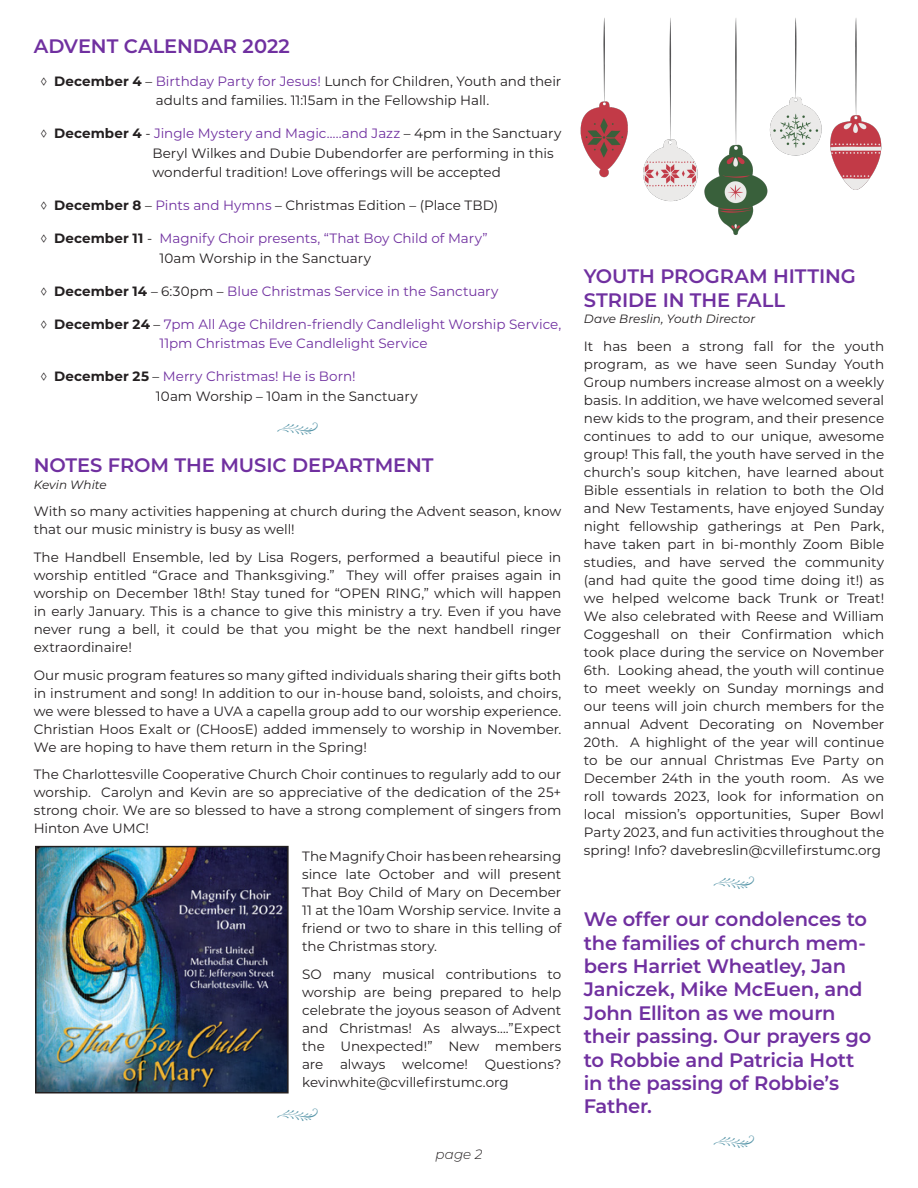
<style>
.page{position:relative;width:918px;height:1188px;background:#fff}
.page>*{position:absolute;margin:0;border:0;box-sizing:border-box;transform-origin:0 0}
.t1{font:600 19.5px/23.4px "Montserrat";letter-spacing:-.01em;color:#7030a0}
.t2{font:13.5px/18px "Montserrat";color:#231f20;text-align:justify}
.t3{font:13.5px/19.5px "Montserrat";color:#7030a0;text-align:center}
.t4{font:italic 300 13.5px "Montserrat";color:#231f20}
.Photo_Credit{font:italic 12px "Montserrat";color:#231f20}
.s1{font-weight:700}
.s2{color:#7030a0}
.s3{color:#231f20}
.s4{font-weight:700;color:#231f20}
</style>
<div class="page">
<img style="left:38px;top:849px;width:248px;height:242px">
<div style="left:35px;top:846px;width:254px;height:248px;border:2px solid #231f20"></div>
<img style="left:580px;top:18px;width:302px;height:217px">
<h2 class="t1" style="left:34px;top:33px;width:258px">ADVENT CALENDAR 2022</h2>
<p class="t2" style="left:156px;top:71px;width:407px;line-height:19.5px;text-indent:-115px">◊ <span class="s1">December 4</span> – <span class="s2">Birthday Party for Jesus!</span> Lunch for Children, Youth and their adults and families. 11:15am in the Fellowship Hall.</p>
<p class="t2" style="left:152px;top:123px;width:411px;line-height:19.5px;text-align:left;text-indent:-112px">◊ <span class="s1">December 4</span> - <span class="s2">Jingle Mystery and Magic…..and Jazz</span> – 4pm in the Sanctuary<br>Beryl Wilkes and Dubie Dubendorfer are performing in this wonderful tradition! Love offerings will be accepted</p>
<p class="t2" style="left:40px;top:196px;width:459px">◊ <span class="s1">December 8</span> – <span class="s2">Pints and Hymns</span> – Christmas Edition – (Place TBD)</p>
<p class="t3" style="left:40px;top:228px;width:449px"><span class="s3">◊</span> <span class="s4">December 11</span> <span class="s3">-</span> Magnify Choir presents, “That Boy Child of Mary”<br><span class="s3">10am Worship in the Sanctuary</span></p>
<p class="t3" style="left:40px;top:281px;width:460px"><span class="s3">◊</span> <span class="s4">December 14</span> <span class="s3">– 6:30pm –</span> Blue Christmas Service in the Sanctuary</p>
<p class="t3" style="left:159px;top:314px;width:403px;text-align:left;text-indent:-119px"><span class="s3">◊</span> <span class="s4">December 24</span> <span class="s3">–</span> 7pm All Age Children-friendly Candlelight Worship Service,<br>11pm Christmas Eve Candlelight Service</p>
<p class="t2" style="left:156px;top:366px;width:263px;line-height:19.5px;text-indent:-115px">◊ <span class="s1">December 25</span> – <span class="s2">Merry Christmas! He is Born!<br></span>10am Worship – 10am in the Sanctuary</p>
<h2 class="t1" style="left:34px;top:453px;width:401px">NOTES FROM THE MUSIC DEPARTMENT</h2>
<p class="Photo_Credit" style="left:34px;top:476px;width:75px">Kevin White</p>
<p class="t2" style="left:34px;top:502px;width:529px">With so many activities happening at church during the Advent season, know that our music ministry is busy as well!</p>
<p class="t2" style="left:34px;top:548px;width:529px">The Handbell Ensemble, led by Lisa Rogers, performed a beautiful piece in worship entitled “Grace and Thanksgiving.” They will offer praises again in worship on December 18th! Stay tuned for “OPEN RING,” which will happen in early January. This is a chance to give this ministry a try. Even if you have never rung a bell, it could be that you might be the next handbell ringer extraordinaire!</p>
<p class="t2" style="left:34px;top:665px;width:529px">Our music program features so many gifted individuals sharing their gifts both in instrument and song! In addition to our in-house band, soloists, and choirs, we were blessed to have a UVA a capella group add to our worship experience.<br>Christian Hoos Exalt or (CHoosE) added immensely to worship in November.<br>We are hoping to have them return in the Spring!</p>
<p class="t2" style="left:34px;top:765px;width:529px">The Charlottesville Cooperative Church Choir continues to regularly add to our worship. Carolyn and Kevin are so appreciative of the dedication of the 25+ strong choir. We are so blessed to have a strong complement of singers from Hinton Ave UMC!</p>
<p class="t2" style="left:302px;top:847px;width:261px">The Magnify Choir has been rehearsing since late October and will present That Boy Child of Mary on December 11 at the 10am Worship service. Invite a friend or two to share in this telling of the Christmas story.</p>
<p class="t2" style="left:302px;top:965px;width:261px">SO many musical contributions to worship are being prepared to help celebrate the joyous season of Advent and Christmas! As always….”Expect the Unexpected!” New members are always welcome! Questions? kevinwhite@cvillefirstumc.org</p>
<p class="t4" style="left:436px;top:1145px;width:48px">page 2</p>
<h2 class="t1" style="left:584px;top:264px;width:274px">YOUTH PROGRAM HITTING<br>STRIDE IN THE FALL</h2>
<p class="Photo_Credit" style="left:584px;top:311px;width:173px">Dave Breslin, Youth Director</p>
<p class="t2" style="left:584px;top:337px;width:302px">It has been a strong fall for the youth program, as we have seen Sunday Youth Group numbers increase almost on a weekly basis. In addition, we have welcomed several new kids to the program, and their presence continues to add to our unique, awesome group! This fall, the youth have served in the church’s soup kitchen, have learned about Bible essentials in relation to both the Old and New Testaments, have enjoyed Sunday night fellowship gatherings at Pen Park, have taken part in bi-monthly Zoom Bible studies, and have served the community (and had quite the good time doing it!) as we helped welcome back Trunk or Treat!<br>We also celebrated with Reese and William Coggeshall on their Confirmation which took place during the service on November 6th. Looking ahead, the youth will continue to meet weekly on Sunday mornings and our teens will join church members for the annual Advent Decorating on November 20th. A highlight of the year will continue to be our annual Christmas Eve Party on December 24th in the youth room. As we roll towards 2023, look for information on local mission’s opportunities, Super Bowl Party 2023, and fun activities throughout the spring! Info? davebreslin@cvillefirstumc.org</p>
<h2 class="t1" style="left:584px;top:907px;width:289px">We offer our condolences to the families of church mem&shy;bers Harriet Wheatley, Jan<br>Janiczek, Mike McEuen, and<br>John Elliton as we mourn their passing. Our prayers go to Robbie and Patricia Hott in the passing of Robbie’s<br>Father.</h2>
</div>
